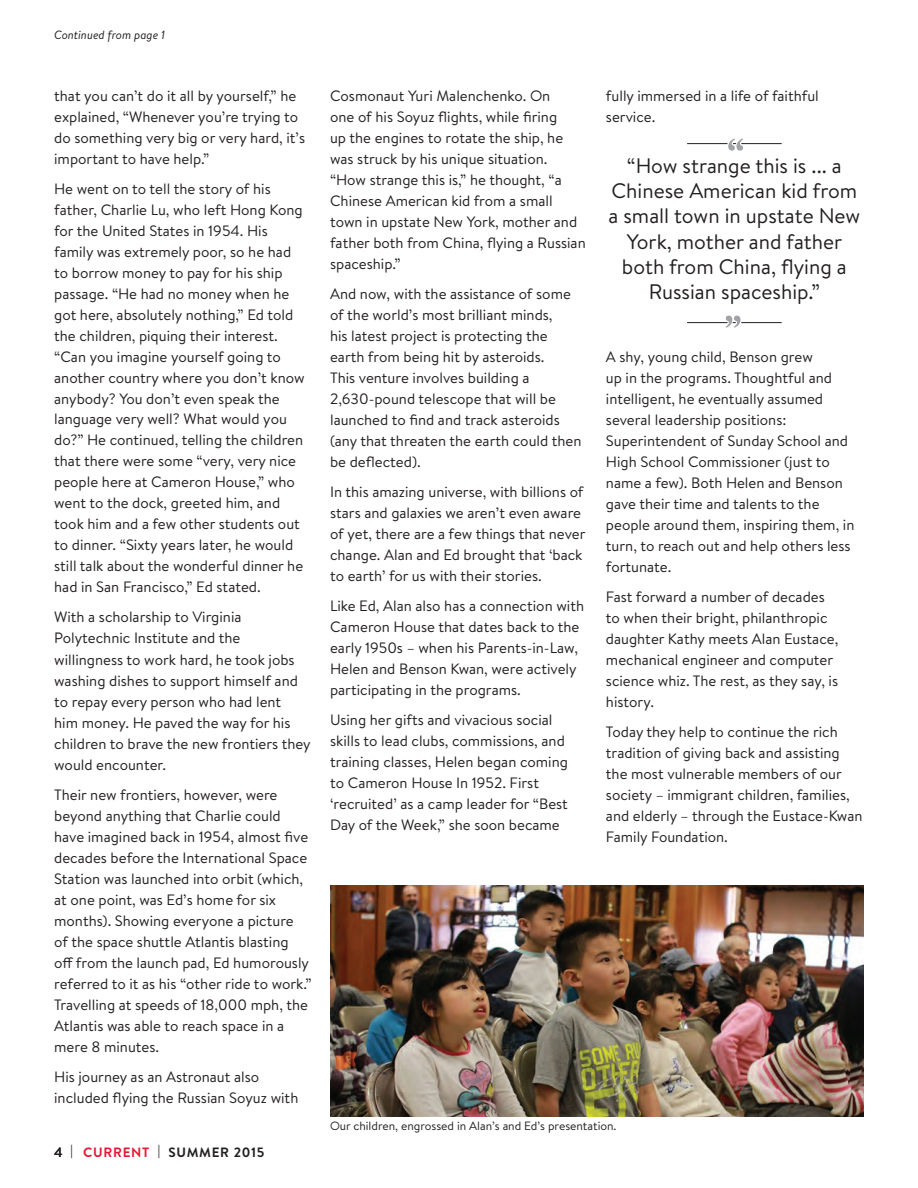
<style>
.page{position:relative;width:918px;height:1188px;background:#fff}
.page>*{position:absolute;margin:0;border:0;box-sizing:border-box;transform-origin:0 0}
.t1{font:21px/25.2px "Brandon Text";color:#231f20;text-align:center}
.t2{font:15px/21px "Brandon Text";color:#231f20}
.t3{font:700 13.5px "Brandon Text";letter-spacing:.05em;color:#231f20}
.t4{font:12px "Brandon Text";color:#231f20}
.t5{font:italic 12px "Brandon Text";color:#231f20}
.s1{color:#e51836}
</style>
<div class="page">
<img style="left:330px;top:886px;width:534px;height:231px">
<hr style="left:687px;top:143px;width:40px;height:1px;background:#231f20">
<svg style="left:728px;top:139px;width:15px;height:12px"></svg>
<hr style="left:741px;top:143px;width:41px;height:1px;background:#231f20">
<hr style="left:741px;top:322px;width:41px;height:1px;background:#231f20">
<svg style="left:726px;top:316px;width:15px;height:12px"></svg>
<hr style="left:687px;top:322px;width:40px;height:1px;background:#231f20">
<p class="t5" style="left:54px;top:27px;width:113px">Continued from page 1</p>
<p class="t2" style="left:54px;top:84px;width:252px">that you can’t do it all by yourself,” he explained, “Whenever you’re trying to do something very big or very hard, it’s important to have help.”</p>
<p class="t2" style="left:54px;top:177px;width:252px">He went on to tell the story of his father, Charlie Lu, who left Hong Kong for the United States in 1954. His family was extremely poor, so he had to borrow money to pay for his ship passage. “He had no money when he got here, absolutely nothing,” Ed told the children, piquing their interest. “Can you imagine yourself going to another country where you don’t know anybody? You don’t even speak the language very well? What would you do?” He continued, telling the children that there were some “very, very nice people here at Cameron House,” who went to the dock, greeted him, and took him and a few other students out to dinner. “Sixty years later, he would still talk about the wonderful dinner he had in San Francisco,” Ed stated.</p>
<p class="t2" style="left:54px;top:606px;width:258px">With a scholarship to Virginia<br>Polytechnic Institute and the willingness to work hard, he took jobs washing dishes to support himself and to repay every person who had lent<br>him money. He paved the way for his children to brave the new frontiers they would encounter.</p>
<p class="t2" style="left:54px;top:783px;width:259px">Their new frontiers, however, were beyond anything that Charlie could have imagined back in 1954, almost five decades before the International Space Station was launched into orbit (which, at one point, was Ed’s home for six months). Showing everyone a picture<br>of the space shuttle Atlantis blasting<br>off from the launch pad, Ed humorously referred to it as his “other ride to work.” Travelling at speeds of 18,000 mph, the Atlantis was able to reach space in a mere 8 minutes.</p>
<p class="t2" style="left:54px;top:1065px;width:246px">His journey as an Astronaut also included flying the Russian Soyuz with</p>
<p class="t3" style="left:54px;top:1143px;width:212px">4 | <span class="s1">CURRENT</span> | SUMMER 2015</p>
<p class="t2" style="left:330px;top:84px;width:257px">Cosmonaut Yuri Malenchenko. On<br>one of his Soyuz flights, while firing<br>up the engines to rotate the ship, he was struck by his unique situation. “How strange this is,” he thought, “a Chinese American kid from a small town in upstate New York, mother and father both from China, flying a Russian spaceship.”</p>
<p class="t2" style="left:330px;top:282px;width:253px">And now, with the assistance of some of the world’s most brilliant minds,<br>his latest project is protecting the earth from being hit by asteroids.<br>This venture involves building a 2,630-pound telescope that will be launched to find and track asteroids (any that threaten the earth could then be deflected).</p>
<p class="t2" style="left:330px;top:480px;width:257px">In this amazing universe, with billions of stars and galaxies we aren’t even aware of yet, there are a few things that never change. Alan and Ed brought that ‘back to earth’ for us with their stories.</p>
<p class="t2" style="left:330px;top:594px;width:256px">Like Ed, Alan also has a connection with Cameron House that dates back to the early 1950s – when his Parents-in-Law, Helen and Benson Kwan, were actively participating in the programs.</p>
<p class="t2" style="left:330px;top:708px;width:239px">Using her gifts and vivacious social skills to lead clubs, commissions, and training classes, Helen began coming to Cameron House In 1952. First ‘recruited’ as a camp leader for “Best Day of the Week,” she soon became</p>
<p class="t2" style="left:606px;top:84px;width:214px">fully immersed in a life of faithful service.</p>
<h1 class="t1" style="left:609px;top:153px;width:253px">“How strange this is ... a<br>Chinese American kid from a small town in upstate New<br>York, mother and father both from China, flying a<br>Russian spaceship.”</h1>
<p class="t2" style="left:606px;top:345px;width:250px">A shy, young child, Benson grew<br>up in the programs. Thoughtful and intelligent, he eventually assumed several leadership positions:<br>Superintendent of Sunday School and<br>High School Commissioner (just to name a few). Both Helen and Benson gave their time and talents to the people around them, inspiring them, in turn, to reach out and help others less fortunate.</p>
<p class="t2" style="left:606px;top:585px;width:234px">Fast forward a number of decades to when their bright, philanthropic daughter Kathy meets Alan Eustace, mechanical engineer and computer science whiz. The rest, as they say, is history.</p>
<p class="t2" style="left:606px;top:720px;width:258px">Today they help to continue the rich tradition of giving back and assisting the most vulnerable members of our society – immigrant children, families, and elderly – through the Eustace-Kwan Family Foundation.</p>
<p class="t4" style="left:330px;top:1117px;width:288px">Our children, engrossed in Alan’s and Ed’s presentation.</p>
</div>
